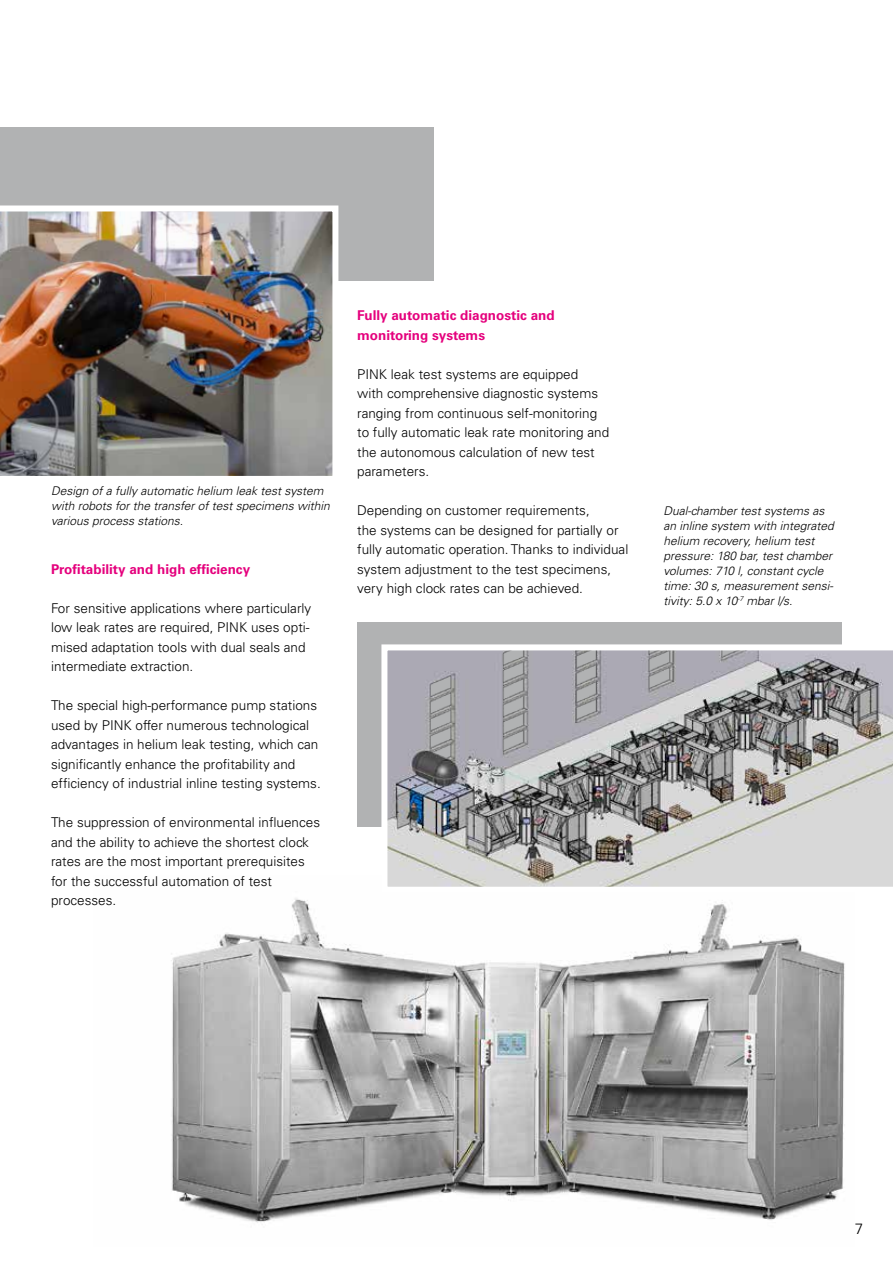
<style>
.page{position:relative;width:893px;height:1263px;background:#fff}
.page>*{position:absolute;margin:0;border:0;box-sizing:border-box;transform-origin:0 0}
.t1{font:300 15px "Univers";color:#000}
.t2{font:300 13.5px/19.5px "Univers";color:#000}
.t3{font:700 13.5px/19.5px "Univers";color:#e5007d}
.t4{font:italic 300 12px/15px "Univers";color:#000}
</style>
<div class="page">
<div style="left:357px;top:622px;width:485px;height:205px;background:#b1b2b3"></div>
<div style="left:0;top:128px;width:434px;height:153px;background:#b1b2b3"></div>
<img style="left:171px;top:898px;width:674px;height:325px">
<svg style="left:381px;top:644px;width:512px;height:243px"></svg>
<img style="left:0;top:205px;width:339px;height:271px">
<p class="t4" style="left:51px;top:483px;width:280px">Design of a fully automatic helium leak test system with robots for the transfer of test specimens within various process stations.</p>
<p class="t3" style="left:51px;top:559px;width:201px">Profitability and high efficiency</p>
<p class="t2" style="left:51px;top:598px;width:262px">For sensitive applications where particularly low leak rates are required, PINK uses opti&shy;mised adaptation tools with dual seals and intermediate extraction.</p>
<p class="t2" style="left:51px;top:696px;width:271px">The special high-performance pump stations used by PINK offer numerous technological advantages in helium leak testing, which can significantly enhance the profitability and efficiency of industrial inline testing systems.</p>
<p class="t2" style="left:51px;top:813px;width:271px">The suppression of environmental influences and the ability to achieve the shortest clock rates are the most important prerequisites for the successful automation of test processes.</p>
<p class="t3" style="left:357px;top:306px;width:199px">Fully automatic diagnostic and monitoring systems</p>
<p class="t2" style="left:357px;top:364px;width:254px">PINK leak test systems are equipped<br>with comprehensive diagnostic systems ranging from continuous self-monitoring to fully automatic leak rate monitoring and the autonomous calculation of new test parameters.</p>
<p class="t2" style="left:357px;top:501px;width:273px">Depending on customer requirements,<br>the systems can be designed for partially or fully automatic operation. Thanks to individual system adjustment to the test specimens, very high clock rates can be achieved.</p>
<p class="t4" style="left:663px;top:503px;width:172px">Dual-chamber test systems as an inline system with integrated helium recovery, helium test pressure: 180 bar, test chamber volumes: 710 l, constant cycle time: 30 s, measurement sensi&shy;tivity: 5.0 x 10<sup>-7</sup> mbar l/s.</p>
<p class="t1" style="left:855px;top:1220px;width:10px">7</p>
</div>
